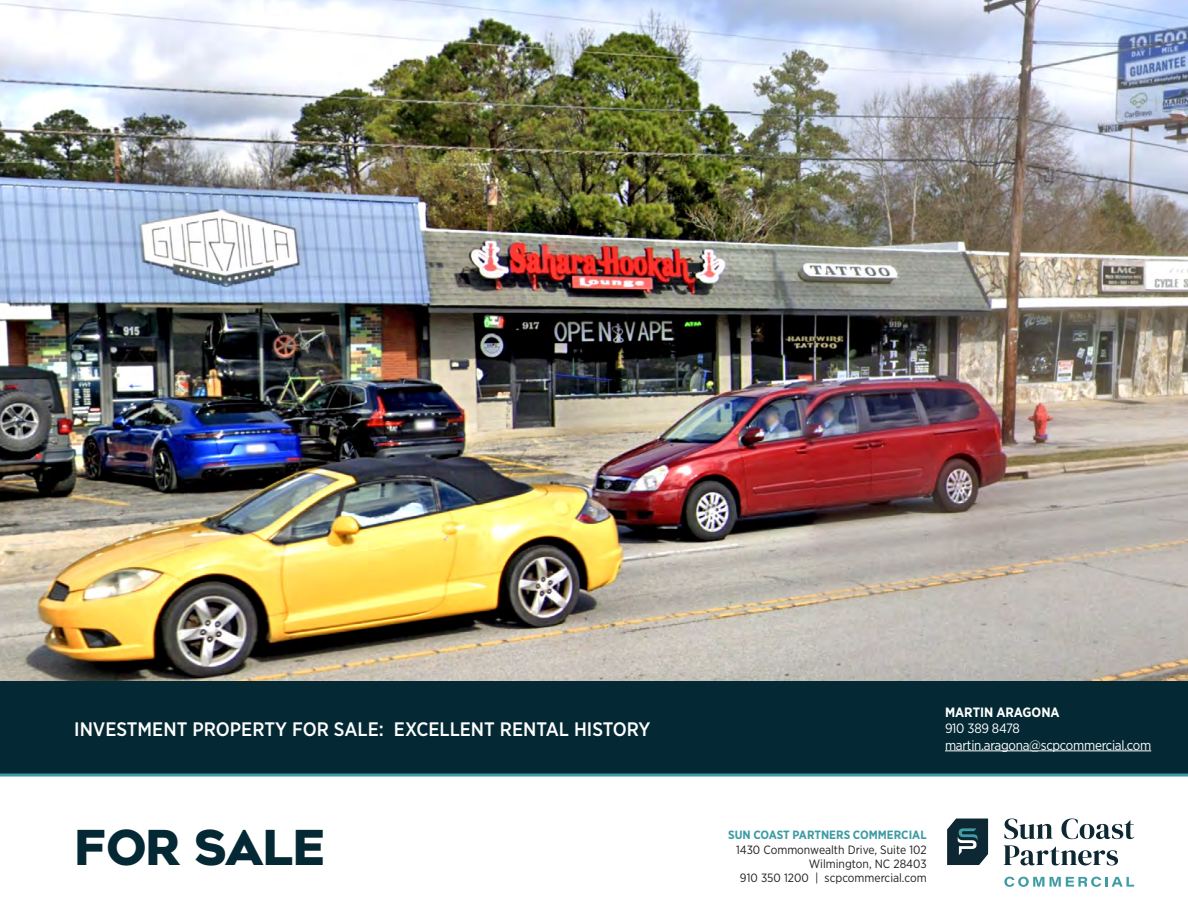
<style>
.page{position:relative;width:1188px;height:918px;background:#fff}
.page>*{position:absolute;margin:0;border:0;box-sizing:border-box;transform-origin:0 0}
.t1{font:800 48px "Geometos Neue";letter-spacing:-.01em;color:#042934}
.t2{font:500 19.5px "Gotham Narrow";color:#fff}
.t3{font:13.5px "Gotham Narrow";letter-spacing:-.02em;color:#fff}
.t4{font:700 13.5px "Gotham Narrow";color:#fff}
.t5{font:12px "Gotham Narrow";color:#231f20}
.t6{font:700 12px "Gotham Narrow";color:#3d9ba4}
</style>
<div class="page">
<img style="left:0;top:0;width:1188px;height:681px">
<div style="left:0;top:681px;width:1188px;height:95px;background:#042934"></div>
<hr style="left:0;top:774px;width:1188px;height:3px;background:#3d9ba4">
<svg style="left:1004px;top:819px;width:49px;height:20px"></svg>
<svg style="left:1061px;top:819px;width:73px;height:20px"></svg>
<svg style="left:1004px;top:845px;width:114px;height:20px"></svg>
<svg style="left:1004px;top:877px;width:130px;height:10px"></svg>
<svg style="left:947px;top:819px;width:41px;height:46px;background:#2b4751"></svg>
<hr style="left:945px;top:751px;width:206px;height:1px;background:#fff">
<p class="t2" style="left:74px;top:717px;width:578px">INVESTMENT PROPERTY FOR SALE: EXCELLENT RENTAL HISTORY</p>
<p class="t1" style="left:74px;top:819px;width:253px">FOR SALE</p>
<p class="t4" style="left:945px;top:704px;width:116px">MARTIN ARAGONA</p>
<p class="t3" style="left:945px;top:720px;width:77px">910 389 8478</p>
<p class="t3" style="left:945px;top:736px;width:208px">martin.aragona@scpcommercial.com</p>
<p class="t6" style="left:728px;top:827px;width:200px">SUN COAST PARTNERS COMMERCIAL</p>
<p class="t5" style="left:736px;top:842px;width:192px">1430 Commonwealth Drive, Suite 102</p>
<p class="t5" style="left:809px;top:856px;width:119px">Wilmington, NC 28403</p>
<p class="t5" style="left:740px;top:871px;width:188px">910 350 1200 | scpcommercial.com</p>
</div>
